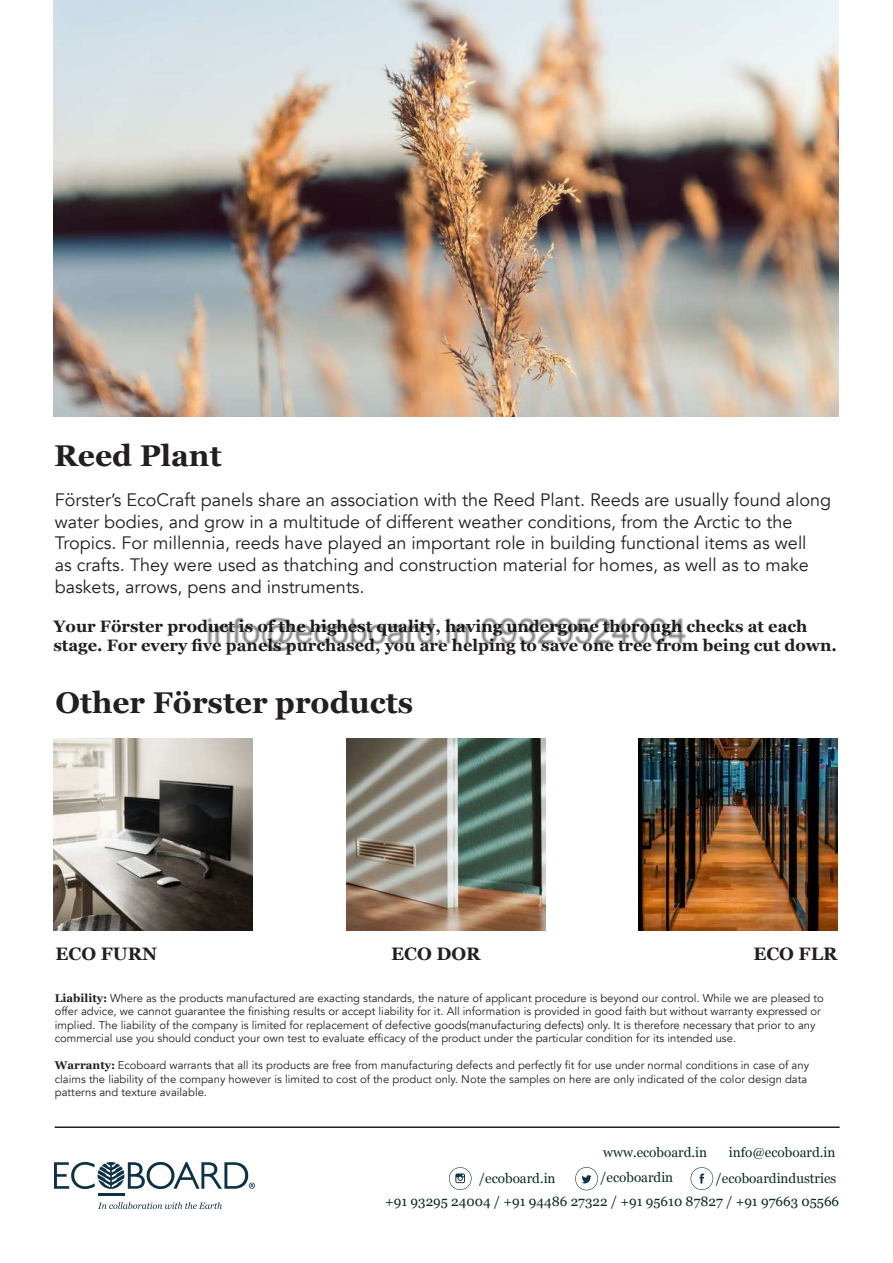
<style>
.page{position:relative;width:893px;height:1263px;background:#fff}
.page>*{position:absolute;margin:0;border:0;box-sizing:border-box;transform-origin:0 0}
.t1{font:700 30px "Georgia";color:#231f20}
.t2{font:18px/21.6px "Avenir";color:#231f20}
.t3{font:700 18px "Georgia";color:#231f20}
.t4{font:700 16.5px/19.8px "Georgia";color:#231f20}
.t5{font:13.5px "Georgia";color:#0a2d21}
.t6{font:11.25px/13.5px "Avenir";color:#231f20}
.s1{font-family:"Georgia";font-weight:700}
.s2{color:#0d3146}
</style>
<div class="page">
<img style="left:53px;top:0;width:785px;height:417px">
<hr style="left:55px;top:1126px;width:785px;height:2px;background:#231f20">
<svg style="left:54px;top:1162px;width:201px;height:27px"></svg>
<svg style="left:98px;top:1202px;width:124px;height:7px"></svg>
<hr style="left:98px;top:1193px;width:26px;height:2px;background:#0d3146">
<svg style="left:575px;top:1167px;width:23px;height:23px"></svg>
<svg style="left:690px;top:1167px;width:23px;height:23px"></svg>
<svg style="left:449px;top:1167px;width:23px;height:23px"></svg>
<img style="left:53px;top:739px;width:200px;height:191px">
<img style="left:638px;top:739px;width:200px;height:191px">
<img style="left:346px;top:739px;width:200px;height:191px">
<img style="left:207px;top:617px;width:479px;height:33px">
<h1 class="t1" style="left:54px;top:433px;width:169px">Reed Plant</h1>
<p class="t2" style="left:55px;top:490px;width:778px">Förster’s EcoCraft panels share an association with the Reed Plant. Reeds are usually found along water bodies, and grow in a multitude of different weather conditions, from the Arctic to the Tropics. For millennia, reeds have played an important role in building functional items as well<br>as crafts. They were used as thatching and construction material for homes, as well as to make baskets, arrows, pens and instruments.</p>
<h3 class="t4" style="left:53px;top:615px;width:785px">Your Förster product is of the highest quality, having undergone thorough checks at each stage. For every five panels purchased, you are helping to save one tree from being cut down.</h3>
<h1 class="t1" style="left:56px;top:679px;width:359px">Other Förster products</h1>
<h2 class="t3" style="left:56px;top:941px;width:103px">ECO FURN</h2>
<h2 class="t3" style="left:391px;top:941px;width:91px">ECO DOR</h2>
<h2 class="t3" style="left:753px;top:941px;width:85px">ECO FLR</h2>
<p class="t6" style="left:55px;top:991px;width:771px"><span class="s1">Liability:</span> Where as the products manufactured are exacting standards, the nature of applicant procedure is beyond our control. While we are pleased to offer advice, we cannot guarantee the finishing results or accept liability for it. All information is provided in good faith but without warranty expressed or implied. The liability of the company is limited for replacement of defective goods(manufacturing defects) only. It is therefore necessary that prior to any commercial use you should conduct your own test to evaluate efficacy of the product under the particular condition for its intended use.</p>
<p class="t6" style="left:55px;top:1059px;width:756px"><span class="s1">Warranty:</span> Ecoboard warrants that all its products are free from manufacturing defects and perfectly fit for use under normal conditions in case of any claims the liability of the company however is limited to cost of the product only. Note the samples on here are only indicated of the color design data patterns and texture available.</p>
<p class="t5" style="left:603px;top:1143px;width:105px">www.ecoboard.in</p>
<p class="t5" style="left:729px;top:1143px;width:108px">info@ecoboard.in</p>
<p class="t5" style="left:479px;top:1168px;width:78px">/ecoboard.in</p>
<p class="t5" style="left:600px;top:1168px;width:75px"><span class="s2">/</span>ecoboardin</p>
<p class="t5" style="left:715px;top:1168px;width:122px">/ecoboardindustries</p>
<p class="t5" style="left:385px;top:1191px;width:455px">+91 93295 24004 / +91 94486 27322 / +91 95610 87827 / +91 97663 05566</p>
</div>
